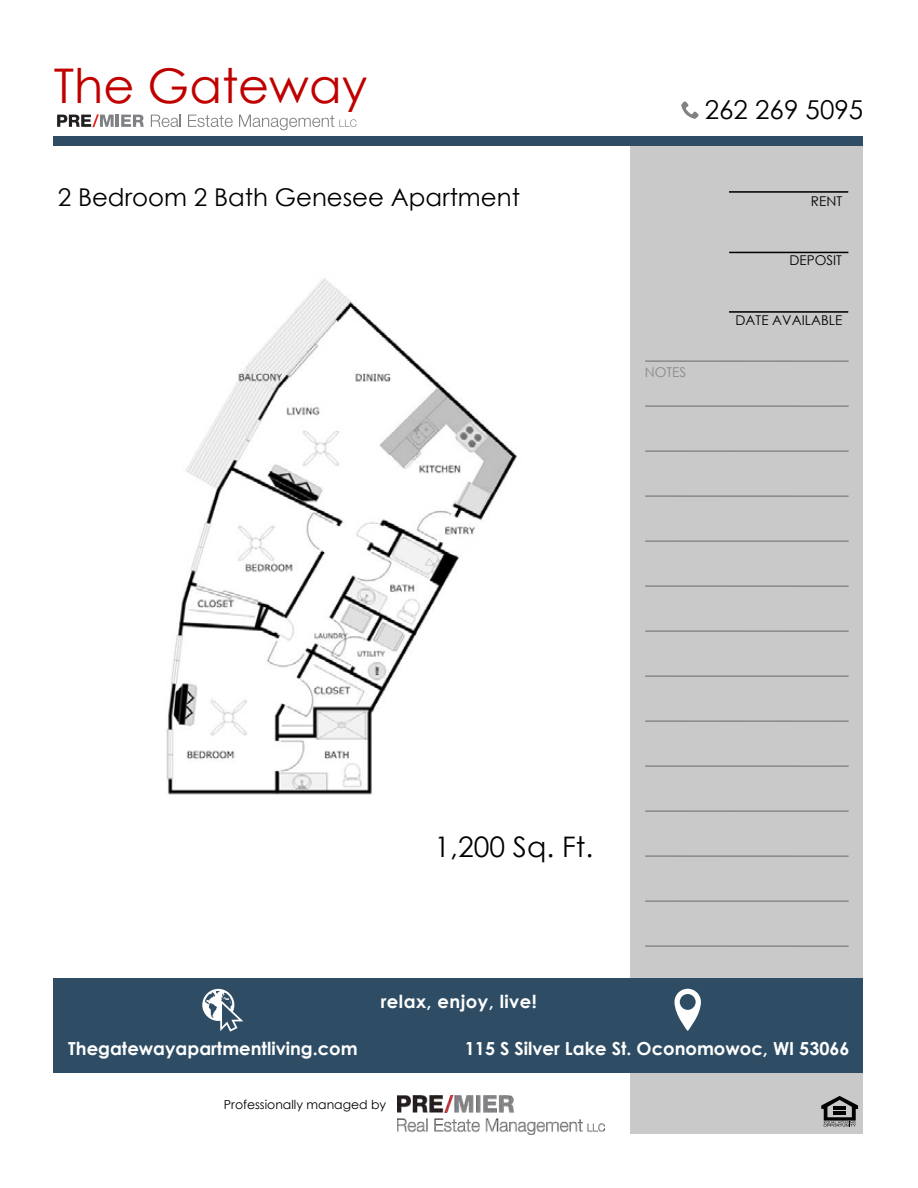
<style>
.page{position:relative;width:918px;height:1188px;background:#fff}
.page>*{position:absolute;margin:0;border:0;box-sizing:border-box;transform-origin:0 0}
.t1{font:47.85px "Century Gothic";color:#c00000}
.t2{font:28.35px "Century Gothic";color:#000}
.t3{font:25.95px "Century Gothic";color:#000}
.t4{font:24.45px "Century Gothic";color:#000}
.t5{font:700 18px "Century Gothic";color:#fff}
.t6{font:700 18px "Century Gothic";letter-spacing:.025em;color:#fff}
.t7{font:13.5px "Century Gothic";color:#000}
.t8{font:13.5px "Century Gothic";color:#898989}
.t9{font:12.45px "Century Gothic";color:#000}
</style>
<div class="page">
<div style="left:631px;top:144px;width:232px;height:990px;background:#c9c9c9"></div>
<div style="left:53px;top:978px;width:810px;height:94px;background:#2e4d64"></div>
<img style="left:398px;top:1096px;width:207px;height:39px">
<svg style="left:202px;top:989px;width:41px;height:43px"></svg>
<svg style="left:674px;top:989px;width:27px;height:42px"></svg>
<svg style="left:821px;top:1096px;width:37px;height:31px"></svg>
<hr style="left:645px;top:360px;width:204px;height:2px;background:#898989">
<hr style="left:645px;top:405px;width:204px;height:2px;background:#898989">
<hr style="left:645px;top:450px;width:204px;height:2px;background:#898989">
<hr style="left:645px;top:495px;width:204px;height:2px;background:#898989">
<hr style="left:645px;top:540px;width:204px;height:2px;background:#898989">
<hr style="left:645px;top:585px;width:204px;height:2px;background:#898989">
<hr style="left:645px;top:630px;width:204px;height:2px;background:#898989">
<hr style="left:645px;top:675px;width:204px;height:2px;background:#898989">
<hr style="left:645px;top:720px;width:204px;height:2px;background:#898989">
<hr style="left:645px;top:765px;width:204px;height:2px;background:#898989">
<hr style="left:645px;top:810px;width:204px;height:2px;background:#898989">
<hr style="left:645px;top:855px;width:204px;height:2px;background:#898989">
<hr style="left:645px;top:900px;width:204px;height:2px;background:#898989">
<hr style="left:645px;top:945px;width:204px;height:2px;background:#898989">
<hr style="left:729px;top:311px;width:119px;height:2px;background:#000">
<hr style="left:729px;top:252px;width:119px;height:1px;background:#000">
<hr style="left:729px;top:191px;width:119px;height:2px;background:#000">
<div style="left:53px;top:136px;width:810px;height:10px;background:#2e4d64"></div>
<svg style="left:681px;top:101px;width:18px;height:18px"></svg>
<img style="left:166px;top:278px;width:352px;height:517px">
<svg style="left:57px;top:114px;width:87px;height:13px"></svg>
<svg style="left:151px;top:115px;width:30px;height:12px"></svg>
<svg style="left:188px;top:115px;width:45px;height:12px"></svg>
<svg style="left:239px;top:115px;width:118px;height:15px"></svg>
<h1 class="t1" style="left:54px;top:52px;width:315px">The Gateway</h1>
<h3 class="t4" style="left:58px;top:181px;width:464px">2 Bedroom 2 Bath Genesee Apartment</h3>
<h3 class="t3" style="left:705px;top:91px;width:160px">262 269 5095</h3>
<p class="t8" style="left:645px;top:363px;width:43px">NOTES</p>
<p class="t7" style="left:811px;top:192px;width:33px">RENT</p>
<p class="t7" style="left:790px;top:251px;width:54px">DEPOSIT</p>
<p class="t7" style="left:736px;top:311px;width:108px">DATE AVAILABLE</p>
<h2 class="t2" style="left:435px;top:827px;width:160px">1,200 Sq. Ft.</h2>
<p class="t6" style="left:381px;top:988px;width:158px">relax, enjoy, live!</p>
<p class="t5" style="left:68px;top:1035px;width:291px">Thegatewayapartmentliving.com</p>
<p class="t5" style="left:465px;top:1035px;width:386px">115 S Silver Lake St. Oconomowoc, WI 53066</p>
<p class="t9" style="left:224px;top:1096px;width:164px">Professionally managed by</p>
</div>
